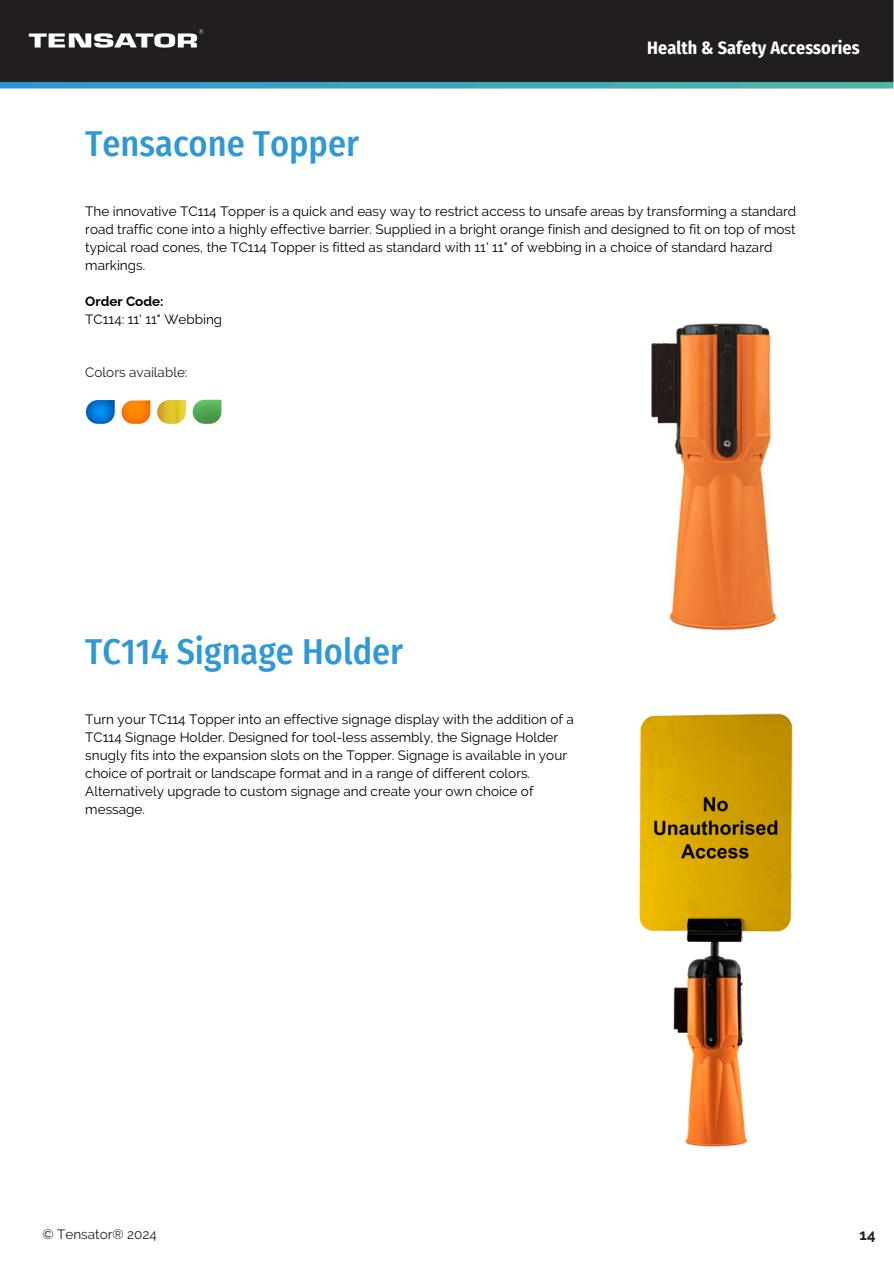
<style>
.page{position:relative;width:894px;height:1264px;background:#fff}
.page>*{position:absolute;margin:0;border:0;box-sizing:border-box;transform-origin:0 0}
.t1{font:500 36px "Fira Sans Condensed";color:#3098d5}
.t2{font:700 18px "Fira Sans Condensed";letter-spacing:.005em;color:#fff}
.t3{font:700 15px "Raleway";color:#231f20}
.t4{font:13.5px/18px "Raleway";color:#000}
.t5{font:13.5px "Raleway";color:#23211f}
.t6{font:700 13.5px "Raleway";color:#000}
</style>
<div class="page">
<img style="left:0;top:0;width:893px;height:89px">
<img style="left:639px;top:713px;width:154px;height:434px">
<img style="left:86px;top:400px;width:29px;height:24px">
<img style="left:157px;top:400px;width:29px;height:24px">
<img style="left:121px;top:400px;width:29px;height:24px">
<img style="left:193px;top:400px;width:28px;height:24px">
<img style="left:651px;top:323px;width:126px;height:308px">
<p class="t1" style="left:85px;top:123px;width:275px">Tensacone Topper</p>
<p class="t2" style="left:647px;top:38px;width:214px">Health &amp; Safety Accessories</p>
<p class="t4" style="left:85px;top:202px;width:712px">The innovative TC114 Topper is a quick and easy way to restrict access to unsafe areas by transforming a standard road traffic cone into a highly effective barrier. Supplied in a bright orange finish and designed to fit on top of most typical road cones, the TC114 Topper is fitted as standard with 11' 11" of webbing in a choice of standard hazard markings.</p>
<p class="t6" style="left:85px;top:293px;width:80px">Order Code:</p>
<h1 class="t4" style="left:85px;top:310px;width:138px">TC114: 11' 11" Webbing</h1>
<p class="t5" style="left:85px;top:364px;width:104px">Colors available:</p>
<p class="t1" style="left:85px;top:630px;width:319px">TC114 Signage Holder</p>
<p class="t4" style="left:85px;top:710px;width:489px">Turn your TC114 Topper into an effective signage display with the addition of a TC114 Signage Holder. Designed for tool-less assembly, the Signage Holder snugly fits into the expansion slots on the Topper. Signage is available in your choice of portrait or landscape format and in a range of different colors.<br>Alternatively upgrade to custom signage and create your own choice of message.</p>
<p class="t5" style="left:43px;top:1226px;width:116px">© Tensator® 2024</p>
<p class="t3" style="left:859px;top:1226px;width:17px">14</p>
</div>
